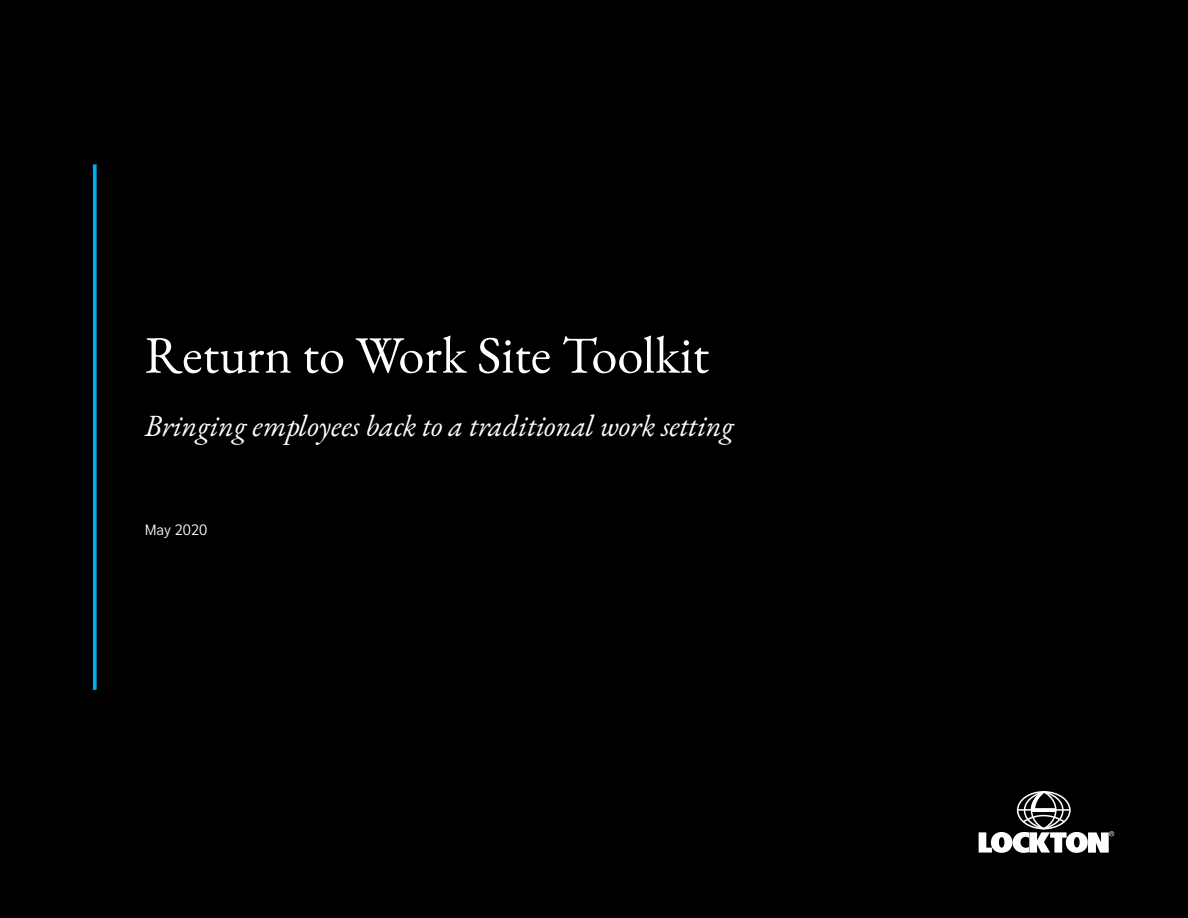
<style>
.page{position:relative;width:1188px;height:918px;background:#000}
.page>*{position:absolute;margin:0;border:0;box-sizing:border-box;transform-origin:0 0}
.t1{font:52.5px "EB Garamond";color:#fff}
.t2{font:italic 30px "EB Garamond";color:#fff}
.t3{font:300 15px "Sarabun";color:#fff}
</style>
<div class="page">
<svg style="left:979px;top:790px;width:135px;height:63px"></svg>
<svg style="left:93px;top:164px;width:4px;height:526px;background:#009dd8"></svg>
<h1 class="t1" style="left:145px;top:321px;width:566px">Return to Work Site Toolkit</h1>
<p class="t2" style="left:145px;top:406px;width:591px">Bringing employees back to a traditional work setting</p>
<p class="t3" style="left:145px;top:521px;width:64px">May 2020</p>
</div>
